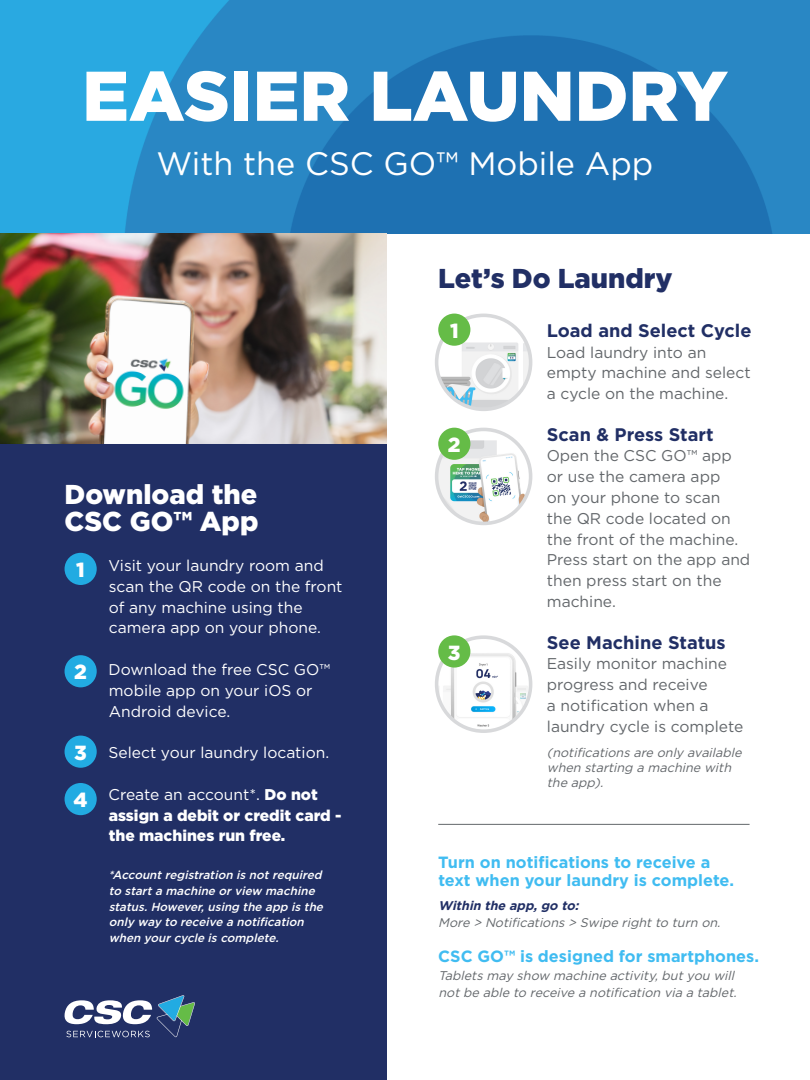
<style>
.page{position:relative;width:810px;height:1080px;background:#fff}
.page>*{position:absolute;margin:0;border:0;box-sizing:border-box;transform-origin:0 0}
.t1{font:900 70.19px "Gotham";color:#fff}
.t2{font:32.38px "Gotham";color:#fff}
.t3{font:900 27.25px "Gotham";color:#fff}
.t4{font:900 27.25px "Gotham";color:#212f65}
.t5{font:900 20.44px "Gotham";color:#fff}
.t6{font:700 18.19px "Gotham";color:#212f65}
.t7{font:700 16.25px/18.8px "Gotham";color:#40bcf1}
.t8{font:15.56px/20.8px "Gotham";color:#63676b}
.t9{font:15.56px/20.8px "Gotham";color:#fff}
.t10{font:900 15.56px/20.8px "Gotham";color:#fff}
.t11{font:italic 12.62px/14.9px "Gotham";color:#63676b}
.t12{font:italic 700 12.62px "Gotham";color:#212f65}
.t13{font:italic 500 11.69px/15.6px "Gotham";color:#fff}
.s1{font-weight:400}
</style>
<div class="page">
<div style="left:0;top:444px;width:387px;height:636px;background:#212f65"></div>
<img style="left:0;top:0;width:810px;height:233px">
<svg style="left:64px;top:995px;width:131px;height:42px"></svg>
<img style="left:437px;top:440px;width:94px;height:83px">
<div style="left:435px;top:428px;width:97px;height:97px;border:4px solid #d8d9db;border-radius:50%"></div>
<img style="left:437px;top:315px;width:94px;height:93px">
<div style="left:435px;top:314px;width:97px;height:97px;border:4px solid #d8d9db;border-radius:50%"></div>
<img style="left:437px;top:637px;width:94px;height:94px;border-radius:47px">
<div style="left:435px;top:635px;width:97px;height:98px;border:4px solid #d8d9db;border-radius:50%"></div>
<img style="left:0;top:233px;width:387px;height:211px">
<div style="left:65px;top:553px;width:32px;height:32px;background:#22abe2;border-radius:50%"></div>
<div style="left:65px;top:655px;width:32px;height:32px;background:#22abe2;border-radius:50%"></div>
<div style="left:65px;top:736px;width:32px;height:32px;background:#22abe2;border-radius:50%"></div>
<div style="left:438px;top:314px;width:32px;height:32px;background:#65bc47;border-radius:50%"></div>
<div style="left:438px;top:428px;width:32px;height:32px;background:#65bc47;border-radius:50%"></div>
<div style="left:438px;top:635px;width:32px;height:33px;background:#65bc47;border-radius:50%"></div>
<hr style="left:438px;top:824px;width:312px;height:1px;background:#63676b">
<div style="left:65px;top:783px;width:32px;height:32px;background:#22abe2;border-radius:50%"></div>
<p class="t1" style="left:82px;top:48px;width:647px">EASIER LAUNDRY</p>
<p class="t2" style="left:157px;top:143px;width:498px">With the CSC GO™ Mobile App</p>
<p class="t3" style="left:65px;top:475px;width:194px">Download the</p>
<p class="t3" style="left:65px;top:502px;width:195px">CSC GO™ App</p>
<p class="t5" style="left:76px;top:556px;width:10px">1</p>
<p class="t9" style="left:109px;top:555px;width:235px">Visit your laundry room and scan the QR code on the front of any machine using the camera app on your phone.</p>
<p class="t9" style="left:109px;top:659px;width:223px">Download the free CSC GO™ mobile app on your iOS or<br>Android device.</p>
<p class="t9" style="left:109px;top:742px;width:222px">Select your laundry location.</p>
<p class="t10" style="left:109px;top:784px;width:234px"><span class="s1">Create an account*.</span> Do not assign a debit or credit card - the machines run free.</p>
<p class="t5" style="left:74px;top:658px;width:14px">2</p>
<p class="t5" style="left:74px;top:739px;width:14px">3</p>
<p class="t5" style="left:74px;top:786px;width:16px">4</p>
<p class="t13" style="left:109px;top:867px;width:219px">*Accountregistration isnotrequired to starta machine orview machine status.However,using the app isthe only way to receive a notification when yourcycle iscomplete.</p>
<p class="t4" style="left:438px;top:260px;width:236px">Let’s Do Laundry</p>
<p class="t6" style="left:547px;top:318px;width:206px">Load and Select Cycle</p>
<p class="t8" style="left:547px;top:341px;width:205px">Load laundry into an empty machine and select a cycle on the machine.</p>
<p class="t6" style="left:547px;top:422px;width:168px">Scan &amp; Press Start</p>
<p class="t8" style="left:547px;top:445px;width:205px">Open the CSC GO™ app or use the camera app<br>on your phone to scan<br>the QR code located on the front of the machine.<br>Press start on the app and then press start on the machine.</p>
<p class="t6" style="left:547px;top:630px;width:180px">See Machine Status</p>
<p class="t8" style="left:547px;top:653px;width:198px">Easily monitor machine progress and receive<br>a notification when a laundry cycle is complete</p>
<p class="t11" style="left:547px;top:745px;width:200px">(notificationsare only available when starting a machine with the app).</p>
<p class="t5" style="left:450px;top:317px;width:10px">1</p>
<p class="t5" style="left:448px;top:431px;width:14px">2</p>
<p class="t5" style="left:448px;top:638px;width:14px">3</p>
<p class="t7" style="left:438px;top:852px;width:297px">Turn on notifications to receive a text when your laundry is complete.</p>
<p class="t12" style="left:438px;top:898px;width:146px">Within the app,go to:</p>
<p class="t11" style="left:438px;top:914px;width:287px">More &gt; Notifications&gt; Swipe rightto turn on.</p>
<p class="t7" style="left:438px;top:946px;width:322px">CSC GO™ is designed for smartphones.</p>
<p class="t11" style="left:438px;top:968px;width:303px;line-height:16.2px">Tabletsmay show machine activity,butyou will notbe able to receive a notification via a tablet.</p>
</div>
